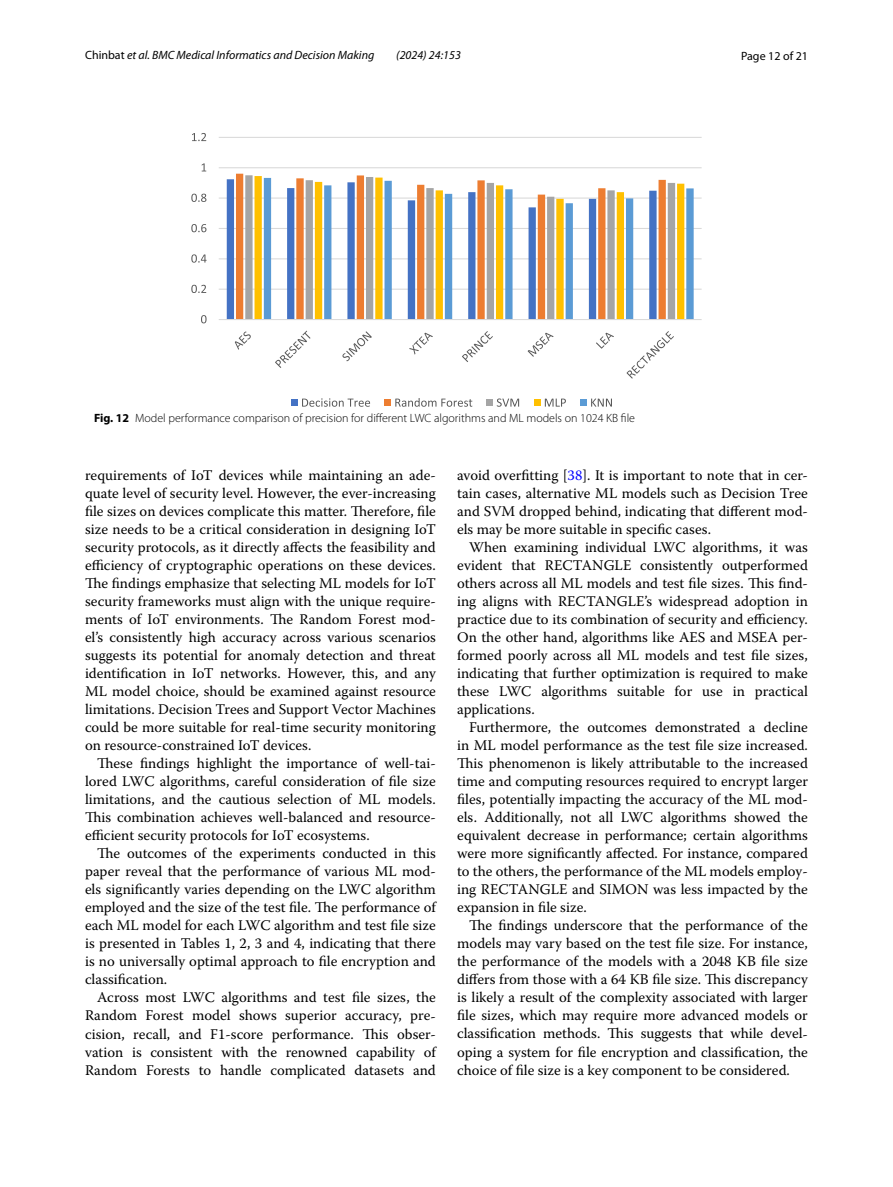
<style>
.page{position:relative;width:893px;height:1187px;background:#fff}
.page>*{position:absolute;margin:0;border:0;box-sizing:border-box;transform-origin:0 0}
.t1{font:14.7px/18px "Warnock Pro";color:#000;text-align:justify}
.t2{font:300 12px "Myriad Pro";color:#000}
.t3{font:italic 12px "Myriad Pro";color:#000}
.t4{font:12px "Myriad Pro";color:#000}
.s1{font-style:normal}
.s2{font-weight:700}
.s3{color:#00f}
</style>
<div class="page">
<hr style="left:219px;top:288px;width:483px;height:2px;background:#d9d9d9">
<hr style="left:219px;top:258px;width:483px;height:1px;background:#d9d9d9">
<hr style="left:219px;top:228px;width:483px;height:1px;background:#d9d9d9">
<hr style="left:219px;top:197px;width:483px;height:1px;background:#d9d9d9">
<hr style="left:219px;top:167px;width:483px;height:1px;background:#d9d9d9">
<hr style="left:219px;top:137px;width:483px;height:1px;background:#d9d9d9">
<svg style="left:227px;top:179px;width:9px;height:140px"></svg>
<svg style="left:236px;top:174px;width:9px;height:145px"></svg>
<svg style="left:245px;top:175px;width:119px;height:144px;fill:#a5a5a5"></svg>
<svg style="left:255px;top:176px;width:128px;height:143px;fill:#ffc000"></svg>
<svg style="left:264px;top:178px;width:430px;height:141px"></svg>
<hr style="left:219px;top:319px;width:483px;height:1px;background:#d9d9d9">
<svg style="left:201px;top:315px;width:6px;height:8px"></svg>
<svg style="left:191px;top:285px;width:15px;height:8px"></svg>
<svg style="left:191px;top:254px;width:16px;height:9px"></svg>
<svg style="left:191px;top:224px;width:15px;height:8px"></svg>
<svg style="left:191px;top:194px;width:15px;height:8px"></svg>
<svg style="left:202px;top:163px;width:4px;height:8px"></svg>
<svg style="left:192px;top:133px;width:14px;height:8px"></svg>
<svg style="left:235px;top:331px;width:16px;height:18px"></svg>
<svg style="left:275px;top:330px;width:35px;height:38px"></svg>
<svg style="left:342px;top:331px;width:30px;height:30px"></svg>
<svg style="left:409px;top:333px;width:24px;height:21px"></svg>
<svg style="left:462px;top:331px;width:31px;height:31px"></svg>
<svg style="left:528px;top:333px;width:26px;height:24px"></svg>
<svg style="left:596px;top:333px;width:18px;height:15px"></svg>
<svg style="left:626px;top:331px;width:48px;height:47px"></svg>
<div style="left:291px;top:399px;width:7px;height:7px;background:#4472c4"></div>
<svg style="left:302px;top:398px;width:68px;height:9px"></svg>
<div style="left:384px;top:399px;width:7px;height:7px;background:#ed7d31"></div>
<svg style="left:395px;top:398px;width:77px;height:9px"></svg>
<div style="left:486px;top:399px;width:7px;height:7px;background:#a5a5a5"></div>
<svg style="left:497px;top:398px;width:22px;height:9px"></svg>
<div style="left:534px;top:399px;width:7px;height:7px;background:#ffc000"></div>
<svg style="left:545px;top:398px;width:21px;height:8px"></svg>
<div style="left:580px;top:399px;width:7px;height:7px;background:#5b9bd5"></div>
<svg style="left:591px;top:398px;width:21px;height:8px"></svg>
<p class="t3" style="left:85px;top:48px;width:291px"><span class="s1">Chinbat</span> et al. BMC Medical Informatics and Decision Making</p>
<p class="t3" style="left:396px;top:48px;width:66px">(2024) 24:153</p>
<p class="t4" style="left:741px;top:48px;width:68px">Page 12 of 21</p>
<p class="t2" style="left:94px;top:411px;width:543px"><span class="s2">Fig. 12</span> Model performance comparison of precision for different LWC algorithms and ML models on 1024 KB file</p>
<p class="t1" style="left:85px;top:466px;width:352px">requirements of IoT devices while maintaining an ade&shy;quate level of security level. However, the ever-increasing file sizes on devices complicate this matter. Therefore, file size needs to be a critical consideration in designing IoT security protocols, as it directly affects the feasibility and efficiency of cryptographic operations on these devices.<br>The findings emphasize that selecting ML models for IoT security frameworks must align with the unique require&shy;ments of IoT environments. The Random Forest mod&shy;el’s consistently high accuracy across various scenarios suggests its potential for anomaly detection and threat identification in IoT networks. However, this, and any ML model choice, should be examined against resource limitations. Decision Trees and Support Vector Machines could be more suitable for real-time security monitoring on resource-constrained IoT devices.</p>
<p class="t1" style="left:85px;top:754px;width:352px;text-indent:12px">These findings highlight the importance of well-tai&shy;lored LWC algorithms, careful consideration of file size limitations, and the cautious selection of ML models.<br>This combination achieves well-balanced and resource&shy;efficient security protocols for IoT ecosystems.</p>
<p class="t1" style="left:85px;top:844px;width:352px;text-indent:12px">The outcomes of the experiments conducted in this paper reveal that the performance of various ML mod&shy;els significantly varies depending on the LWC algorithm employed and the size of the test file. The performance of each ML model for each LWC algorithm and test file size is presented in Tables 1, 2, 3 and 4, indicating that there is no universally optimal approach to file encryption and classification.</p>
<p class="t1" style="left:85px;top:988px;width:352px;text-indent:12px">Across most LWC algorithms and test file sizes, the Random Forest model shows superior accuracy, pre&shy;cision, recall, and F1-score performance. This obser&shy;vation is consistent with the renowned capability of Random Forests to handle complicated datasets and</p>
<p class="t1" style="left:457px;top:466px;width:352px">avoid overfitting [<span class="s3">38</span>]. It is important to note that in cer&shy;tain cases, alternative ML models such as Decision Tree and SVM dropped behind, indicating that different mod&shy;els may be more suitable in specific cases.</p>
<p class="t1" style="left:457px;top:538px;width:352px;text-indent:12px">When examining individual LWC algorithms, it was evident that RECTANGLE consistently outperformed others across all ML models and test file sizes. This find&shy;ing aligns with RECTANGLE’s widespread adoption in practice due to its combination of security and efficiency.<br>On the other hand, algorithms like AES and MSEA per&shy;formed poorly across all ML models and test file sizes, indicating that further optimization is required to make these LWC algorithms suitable for use in practical applications.</p>
<p class="t1" style="left:457px;top:718px;width:352px;text-indent:12px">Furthermore, the outcomes demonstrated a decline in ML model performance as the test file size increased.<br>This phenomenon is likely attributable to the increased time and computing resources required to encrypt larger files, potentially impacting the accuracy of the ML mod&shy;els. Additionally, not all LWC algorithms showed the equivalent decrease in performance; certain algorithms were more significantly affected. For instance, compared to the others, the performance of the ML models employ&shy;ing RECTANGLE and SIMON was less impacted by the expansion in file size.</p>
<p class="t1" style="left:457px;top:916px;width:352px;text-indent:12px">The findings underscore that the performance of the models may vary based on the test file size. For instance, the performance of the models with a 2048 KB file size differs from those with a 64 KB file size. This discrepancy is likely a result of the complexity associated with larger file sizes, which may require more advanced models or classification methods. This suggests that while devel&shy;oping a system for file encryption and classification, the choice of file size is a key component to be considered.</p>
</div>
